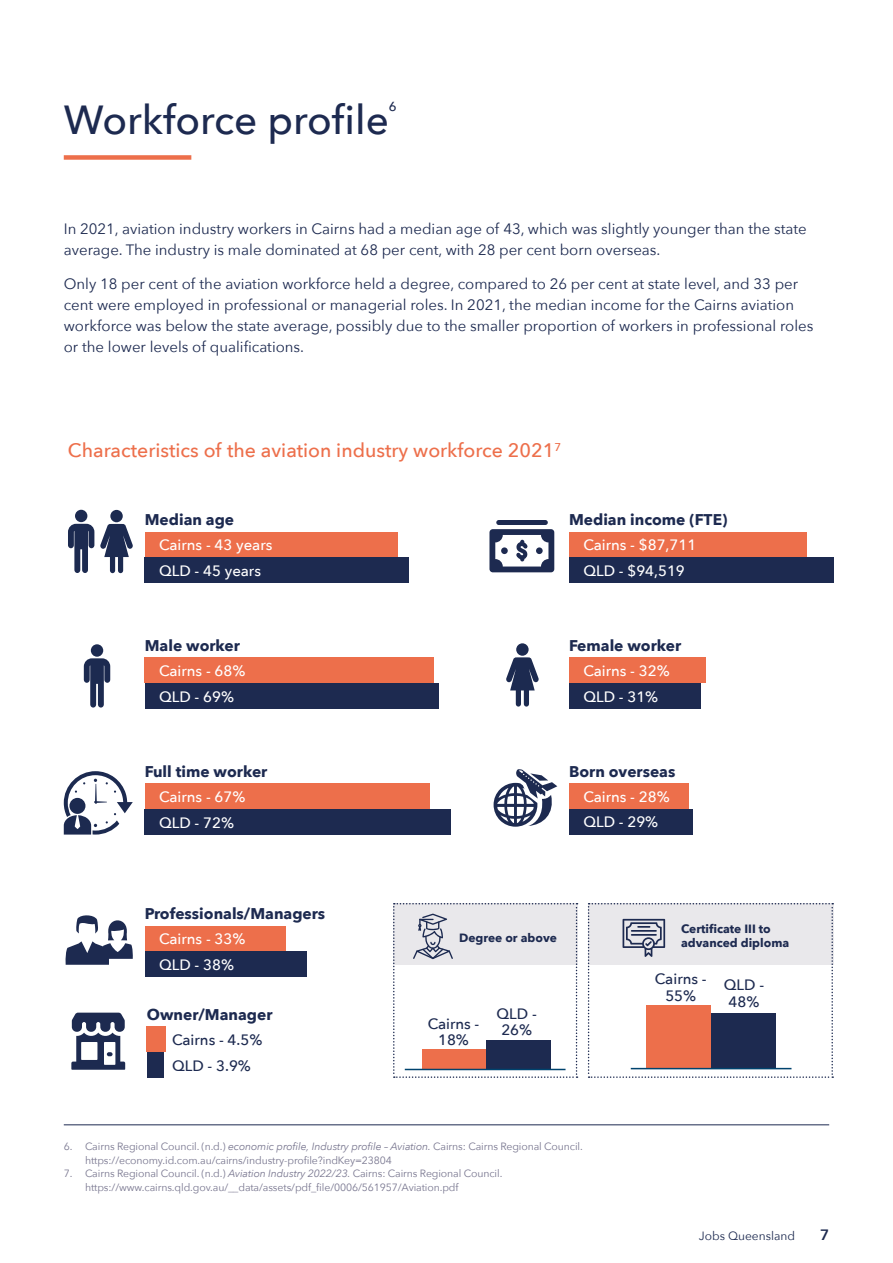
<style>
.page{position:relative;width:893px;height:1263px;background:#fff}
.page>*{position:absolute;margin:0;border:0;box-sizing:border-box;transform-origin:0 0}
.t1{font:500 40.5px "Avenir Next";color:#1d2a50}
.t2{font:500 19.5px "Avenir Next";color:#ed6f4b}
.t3{font:700 15.45px "Avenir Next";color:#1d2a50}
.t4{font:700 15.45px "Avenir Next";color:#fff}
.t5{font:15px/21px "Avenir Next";color:#1d2a50}
.t6{font:500 15px "Avenir Next";color:#fff}
.t7{font:500 15px/16.5px "Avenir Next";color:#1d2a50;text-align:center}
.t8{font:600 15px "Avenir Next";color:#1d2a50}
.t9{font:500 13.05px "Avenir Next";color:#1d2a50}
.t10{font:700 12px/14.4px "Avenir Next";color:#1d2a50}
.t11{font:12px "Avenir Next";color:#1d2a50}
.t12{font:10.5px/13.5px "Avenir Next";letter-spacing:-.01em;color:#78768f}
.s1{font-style:italic}
</style>
<div class="page">
<div style="left:569px;top:532px;width:238px;height:25px;background:#ed6f4b"></div>
<div style="left:569px;top:557px;width:264px;height:26px;background:#1d2a50"></div>
<div style="left:145px;top:532px;width:252px;height:25px;background:#ed6f4b"></div>
<div style="left:145px;top:557px;width:264px;height:26px;background:#1d2a50"></div>
<div style="left:145px;top:926px;width:140px;height:25px;background:#ed6f4b"></div>
<div style="left:145px;top:951px;width:161px;height:26px;background:#1d2a50"></div>
<div style="left:75px;top:510px;width:12px;height:12px;background:#1c2a50;border-radius:50%"></div>
<svg style="left:68px;top:524px;width:26px;height:49px"></svg>
<div style="left:110px;top:510px;width:13px;height:12px;background:#1c2a50;border-radius:50%"></div>
<svg style="left:100px;top:524px;width:33px;height:49px"></svg>
<div style="left:569px;top:657px;width:136px;height:26px;background:#ed6f4b"></div>
<div style="left:569px;top:683px;width:132px;height:26px;background:#1d2a50"></div>
<div style="left:145px;top:657px;width:289px;height:26px;background:#ed6f4b"></div>
<div style="left:145px;top:683px;width:293px;height:26px;background:#1d2a50"></div>
<div style="left:91px;top:644px;width:12px;height:13px;background:#1c2a50;border-radius:50%"></div>
<svg style="left:84px;top:658px;width:26px;height:49px"></svg>
<svg style="left:516px;top:643px;width:13px;height:13px"></svg>
<svg style="left:506px;top:657px;width:33px;height:50px"></svg>
<svg style="left:489px;top:520px;width:65px;height:52px"></svg>
<svg style="left:66px;top:915px;width:67px;height:50px"></svg>
<div style="left:569px;top:783px;width:119px;height:26px;background:#ed6f4b"></div>
<div style="left:569px;top:809px;width:123px;height:25px;background:#1d2a50"></div>
<div style="left:145px;top:783px;width:285px;height:26px;background:#ed6f4b"></div>
<div style="left:145px;top:809px;width:306px;height:26px;background:#1d2a50"></div>
<svg style="left:64px;top:771px;width:69px;height:63px"></svg>
<svg style="left:494px;top:769px;width:63px;height:58px"></svg>
<div style="left:147px;top:1026px;width:19px;height:26px;background:#ed6f4b"></div>
<div style="left:147px;top:1052px;width:16px;height:26px;background:#1d2a50"></div>
<svg style="left:71px;top:1013px;width:54px;height:57px"></svg>
<svg style="left:393px;top:903px;width:184px;height:175px"></svg>
<svg style="left:588px;top:903px;width:245px;height:175px"></svg>
<hr style="left:405px;top:1069px;width:160px;height:1px;background:#00436e">
<hr style="left:631px;top:1068px;width:160px;height:1px;background:#00436e">
<div style="left:64px;top:155px;width:127px;height:5px;background:#ed6f4b"></div>
<hr style="left:64px;top:1124px;width:765px;height:1px;background:#1d2a50">
<h1 class="t1" style="left:64px;top:85px;width:327px">Workforce profile</h1>
<p class="t9" style="left:389px;top:96px;width:9px">6</p>
<p class="t5" style="left:64px;top:218px;width:744px">In 2021, aviation industry workers in Cairns had a median age of 43, which was slightly younger than the state average. The industry is male dominated at 68 per cent, with 28 per cent born overseas.</p>
<p class="t5" style="left:64px;top:272px;width:751px">Only 18 per cent of the aviation workforce held a degree, compared to 26 per cent at state level, and 33 per cent were employed in professional or managerial roles. In 2021, the median income for the Cairns aviation workforce was below the state average, possibly due to the smaller proportion of workers in professional roles or the lower levels of qualifications.</p>
<h2 class="t2" style="left:68px;top:434px;width:495px">Characteristics of the aviation industry workforce 2021<sup>7</sup></h2>
<p class="t3" style="left:145px;top:506px;width:91px">Median age</p>
<p class="t4" style="left:145px;top:559px;width:112px">QLD - 45 years</p>
<p class="t3" style="left:569px;top:506px;width:160px">Median income (FTE)</p>
<p class="t4" style="left:569px;top:559px;width:112px">QLD - 45 years</p>
<p class="t6" style="left:159px;top:532px;width:115px">Cairns - 43 years</p>
<p class="t6" style="left:583px;top:532px;width:114px">Cairns - $87,711</p>
<p class="t6" style="left:583px;top:558px;width:103px">QLD - $94,519</p>
<p class="t6" style="left:159px;top:558px;width:103px">QLD - 45 years</p>
<p class="t3" style="left:145px;top:632px;width:97px">Male worker</p>
<p class="t3" style="left:569px;top:632px;width:114px">Female worker</p>
<p class="t6" style="left:159px;top:658px;width:88px">Cairns - 68%</p>
<p class="t6" style="left:583px;top:658px;width:88px">Cairns - 32%</p>
<p class="t6" style="left:159px;top:684px;width:76px">QLD - 69%</p>
<p class="t4" style="left:145px;top:685px;width:112px">QLD - 45 years</p>
<p class="t6" style="left:583px;top:684px;width:76px">QLD - 31%</p>
<p class="t4" style="left:569px;top:685px;width:112px">QLD - 45 years</p>
<p class="t3" style="left:145px;top:758px;width:124px">Full time worker</p>
<p class="t6" style="left:159px;top:809px;width:76px">QLD - 72%</p>
<p class="t3" style="left:569px;top:758px;width:108px">Born overseas</p>
<p class="t6" style="left:583px;top:809px;width:76px">QLD - 29%</p>
<p class="t6" style="left:159px;top:784px;width:88px">Cairns - 67%</p>
<p class="t6" style="left:583px;top:784px;width:88px">Cairns - 28%</p>
<p class="t3" style="left:145px;top:900px;width:182px">Professionals/Managers</p>
<p class="t6" style="left:159px;top:952px;width:76px">QLD - 38%</p>
<p class="t6" style="left:159px;top:926px;width:88px">Cairns - 33%</p>
<p class="t3" style="left:147px;top:1001px;width:127px">Owner/Manager</p>
<p class="t7" style="left:172px;top:1057px;width:80px">QLD - 3.9%</p>
<p class="t7" style="left:172px;top:1031px;width:92px">Cairns - 4.5%</p>
<p class="t10" style="left:459px;top:931px;width:99px">Degree or above</p>
<p class="t10" style="left:681px;top:921px;width:110px">Certificate III to advanced diploma</p>
<p class="t7" style="left:428px;top:1015px;width:53px">Cairns -<br>18%</p>
<p class="t7" style="left:497px;top:1005px;width:42px">QLD -<br>26%</p>
<p class="t7" style="left:655px;top:970px;width:53px">Cairns -<br>55%</p>
<p class="t7" style="left:724px;top:976px;width:42px">QLD -<br>48%</p>
<p class="t12" style="left:85px;top:1139px;width:499px;text-indent:-21px">6. Cairns Regional Council. (n.d.) <span class="s1">economic profile, Industry profile – Aviation.</span> Cairns: Cairns Regional Council. https://economy.id.com.au/cairns/industry-profile?indKey=23804</p>
<p class="t12" style="left:85px;top:1166px;width:419px;text-indent:-21px">7. Cairns Regional Council. (n.d.) <span class="s1">Aviation Industry 2022/23.</span> Cairns: Cairns Regional Council. https://www.cairns.qld.gov.au/__data/assets/pdf_file/0006/561957/Aviation.pdf</p>
<p class="t11" style="left:699px;top:1225px;width:98px">Jobs Queensland</p>
<p class="t8" style="left:820px;top:1221px;width:11px">7</p>
</div>
